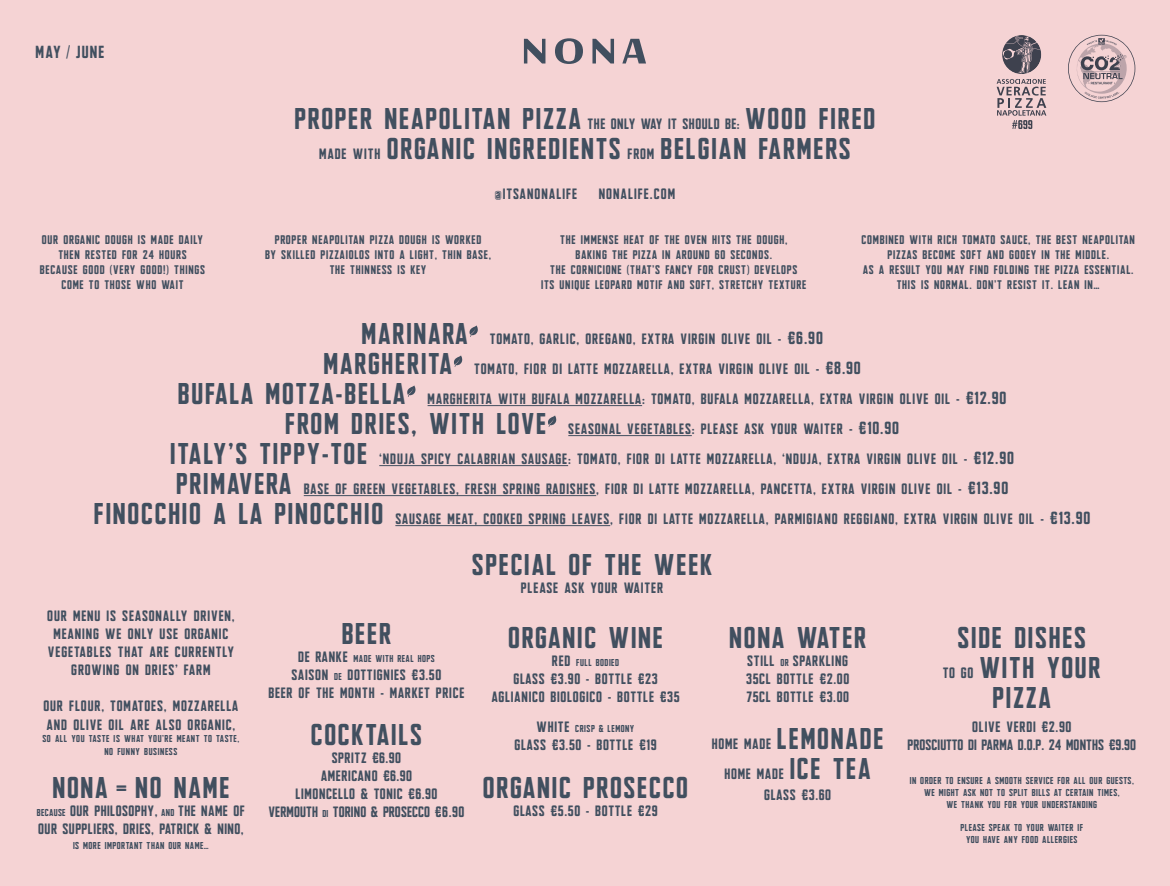
<style>
.page{position:relative;width:1170px;height:886px;background:#fff}
.page>*{position:absolute;margin:0;border:0;box-sizing:border-box;transform-origin:0 0}
.t1{font:30px/30px "Autostrada";letter-spacing:.06em;color:#414f5f;text-align:center}
.t2{font:17.5px "Autostrada";letter-spacing:.07em;color:#414f5f}
.t3{font:15px/18px "Autostrada";letter-spacing:.05em;color:#414f5f;text-align:center}
.t4{font:15px/18px "Autostrada";letter-spacing:.03em;color:#414f5f;text-align:center}
.t5{font:15px/18px "Autostrada";letter-spacing:.01em;color:#414f5f;text-align:center}
.t6{font:15px "Autostrada";letter-spacing:.07em;color:#414f5f}
.t7{font:12.5px/15px "Autostrada";letter-spacing:.06em;color:#414f5f;text-align:center}
.t8{font:10px/12px "Autostrada";letter-spacing:.05em;color:#414f5f;text-align:center}
.s1{font-size:15px}
.s2{font-size:30px}
.s3{font-size:17.5px}
.s4{font-size:10px}
</style>
<div class="page">
<div style="left:0;top:0;width:1169px;height:886px;background:#f5d3d4"></div>
<svg style="left:996px;top:35px;width:50px;height:94px"></svg>
<svg style="left:524px;top:38px;width:122px;height:26px"></svg>
<hr style="left:427px;top:405px;width:215px;height:1px;background:#414f5f">
<hr style="left:568px;top:435px;width:123px;height:1px;background:#414f5f">
<hr style="left:379px;top:465px;width:189px;height:1px;background:#414f5f">
<hr style="left:304px;top:495px;width:292px;height:1px;background:#414f5f">
<hr style="left:395px;top:525px;width:215px;height:1px;background:#414f5f">
<svg style="left:469px;top:325px;width:9px;height:12px"></svg>
<svg style="left:454px;top:355px;width:8px;height:12px"></svg>
<svg style="left:407px;top:385px;width:9px;height:12px"></svg>
<svg style="left:548px;top:415px;width:8px;height:12px"></svg>
<svg style="left:1068px;top:35px;width:67px;height:67px"></svg>
<p class="t2" style="left:36px;top:43px;width:70px">MAY / JUNE</p>
<h1 class="t1" style="left:294px;top:103px;width:582px">PROPER NEAPOLITAN PIZZA <span class="s1">THE ONLY WAY IT SHOULD BE:</span> WOOD FIRED<br><span class="s1">MADE WITH</span> ORGANIC INGREDIENTS <span class="s1">FROM</span> BELGIAN FARMERS</h1>
<p class="t6" style="left:495px;top:186px;width:84px">@ITSANONALIFE</p>
<p class="t6" style="left:598px;top:186px;width:78px">NONALIFE.COM</p>
<p class="t7" style="left:40px;top:231px;width:167px">OUR ORGANIC DOUGH IS MADE DAILY<br>THEN RESTED FOR 24 HOURS<br>BECAUSE GOOD (VERY GOOD!) THINGS<br>COME TO THOSE WHO WAIT</p>
<p class="t7" style="left:265px;top:231px;width:227px">PROPER NEAPOLITAN PIZZA DOUGH IS WORKED<br>BY SKILLED PIZZAIOLOS INTO A LIGHT, THIN BASE,<br>THE THINNESS IS KEY</p>
<p class="t7" style="left:541px;top:231px;width:267px">THE IMMENSE HEAT OF THE OVEN HITS THE DOUGH,<br>BAKING THE PIZZA IN AROUND 60 SECONDS.<br>THE CORNICIONE (THAT’S FANCY FOR CRUST) DEVELOPS<br>ITS UNIQUE LEOPARD MOTIF AND SOFT, STRETCHY TEXTURE</p>
<p class="t7" style="left:861px;top:231px;width:275px">COMBINED WITH RICH TOMATO SAUCE, THE BEST NEAPOLITAN PIZZAS BECOME SOFT AND GOOEY IN THE MIDDLE.<br>AS A RESULT YOU MAY FIND FOLDING THE PIZZA ESSENTIAL.<br>THIS IS NORMAL. DON’T RESIST IT. LEAN IN…</p>
<p class="t3" style="left:94px;top:324px;width:997px;line-height:30px"><span class="s2">MARINARA</span> TOMATO, GARLIC, OREGANO, EXTRA VIRGIN OLIVE OIL - <span class="s3">€6.90<br></span><span class="s2">MARGHERITA</span> TOMATO, FIOR DI LATTE MOZZARELLA, EXTRA VIRGIN OLIVE OIL - <span class="s3">€8.90<br></span><span class="s2">BUFALA MOTZA-BELLA</span> MARGHERITA WITH BUFALA MOZZARELLA: TOMATO, BUFALA MOZZARELLA, EXTRA VIRGIN OLIVE OIL - <span class="s3">€12.90<br></span><span class="s2">FROM DRIES, WITH LOVE</span> SEASONAL VEGETABLES: PLEASE ASK YOUR WAITER - <span class="s3">€10.90<br></span><span class="s2">ITALY’S TIPPY-TOE</span> ‘NDUJA SPICY CALABRIAN SAUSAGE: TOMATO, FIOR DI LATTE MOZZARELLA, ‘NDUJA, EXTRA VIRGIN OLIVE OIL - <span class="s3">€12.90<br></span><span class="s2">PRIMAVERA</span> BASE OF GREEN VEGETABLES, FRESH SPRING RADISHES, FIOR DI LATTE MOZZARELLA, PANCETTA, EXTRA VIRGIN OLIVE OIL - <span class="s3">€13.90<br></span><span class="s2">FINOCCHIO A LA PINOCCHIO</span> SAUSAGE MEAT, COOKED SPRING LEAVES, FIOR DI LATTE MOZZARELLA, PARMIGIANO REGGIANO, EXTRA VIRGIN OLIVE OIL - <span class="s3">€13.90</span></p>
<h1 class="t1" style="left:472px;top:549px;width:242px">SPECIAL OF THE WEEK</h1>
<p class="t3" style="left:521px;top:578px;width:144px">PLEASE ASK YOUR WAITER</p>
<p class="t3" style="left:47px;top:607px;width:189px">OUR MENU IS SEASONALLY DRIVEN,<br>MEANING WE ONLY USE ORGANIC<br>VEGETABLES THAT ARE CURRENTLY<br>GROWING ON DRIES’ FARM</p>
<p class="t3" style="left:43px;top:697px;width:196px;text-align:left">OUR FLOUR, TOMATOES, MOZZARELLA<br>AND OLIVE OIL ARE ALSO ORGANIC,</p>
<p class="t8" style="left:42px;top:732px;width:198px;line-height:12.5px">SO ALL YOU TASTE IS WHAT YOU’RE MEANT TO TASTE,<br>NO FUNNY BUSINESS</p>
<h1 class="t1" style="left:52px;top:772px;width:179px">NONA = NO NAME</h1>
<p class="t3" style="left:37px;top:802px;width:209px;line-height:17.5px;text-align:left"><span class="s4">BECAUSE</span> OUR PHILOSOPHY, <span class="s4">AND</span> THE NAME OF<br>OUR SUPPLIERS, DRIES, PATRICK &amp; NINO,</p>
<p class="t8" style="left:73px;top:839px;width:137px">IS MORE IMPORTANT THAN OUR NAME…</p>
<h1 class="t1" style="left:341px;top:618px;width:51px">BEER</h1>
<p class="t8" style="left:298px;top:652px;width:138px"><span class="s1">DE RANKE</span> MADE WITH REAL HOPS</p>
<p class="t3" style="left:268px;top:665px;width:197px">SAISON <span class="s4">DE</span> DOTTIGNIES €3.50<br>BEER OF THE MONTH - MARKET PRICE</p>
<h1 class="t1" style="left:311px;top:719px;width:113px">COCKTAILS</h1>
<p class="t4" style="left:268px;top:748px;width:197px">SPRITZ €6.90<br>AMERICANO €6.90<br>LIMONCELLO &amp; TONIC €6.90<br>VERMOUTH <span class="s4">DI</span> TORINO &amp; PROSECCO €6.90</p>
<h1 class="t1" style="left:508px;top:622px;width:156px">ORGANIC WINE</h1>
<p class="t8" style="left:552px;top:657px;width:69px"><span class="s1">RED</span> FULL BODIED</p>
<p class="t3" style="left:491px;top:670px;width:190px">GLASS €3.90 - BOTTLE €23<br>AGLIANICO BIOLOGICO - BOTTLE €35</p>
<p class="t8" style="left:536px;top:723px;width:99px"><span class="s1">WHITE</span> CRISP &amp; LEMONY</p>
<p class="t3" style="left:514px;top:736px;width:143px">GLASS €3.50 - BOTTLE €19</p>
<h1 class="t1" style="left:483px;top:772px;width:207px">ORGANIC PROSECCO</h1>
<p class="t3" style="left:513px;top:802px;width:146px">GLASS €5.50 - BOTTLE €29</p>
<h1 class="t1" style="left:729px;top:622px;width:139px">NONA WATER</h1>
<p class="t3" style="left:746px;top:652px;width:104px;text-align:justify">STILL <span class="s4">OR</span> SPARKLING 35CL BOTTLE €2.00<br>75CL BOTTLE €3.00</p>
<p class="t3" style="left:711px;top:728px;width:173px;line-height:30px">HOME MADE <span class="s2">LEMONADE<br></span>HOME MADE <span class="s2">ICE TEA</span></p>
<p class="t3" style="left:764px;top:786px;width:68px">GLASS €3.60</p>
<h1 class="t1" style="left:942px;top:622px;width:159px">SIDE DISHES<br><span class="s1">TO GO</span> WITH YOUR<br>PIZZA</h1>
<p class="t5" style="left:907px;top:717px;width:230px">OLIVE VERDI €2.90<br>PROSCIUTTO DI PARMA D.O.P. 24 MONTHS €9.90</p>
<p class="t8" style="left:909px;top:775px;width:226px">IN ORDER TO ENSURE A SMOOTH SERVICE FOR ALL OUR GUESTS,<br>WE MIGHT ASK NOT TO SPLIT BILLS AT CERTAIN TIMES,<br>WE THANK YOU FOR YOUR UNDERSTANDING</p>
<p class="t8" style="left:960px;top:821px;width:124px">PLEASE SPEAK TO YOUR WAITER IF<br>YOU HAVE ANY FOOD ALLERGIES</p>
</div>
